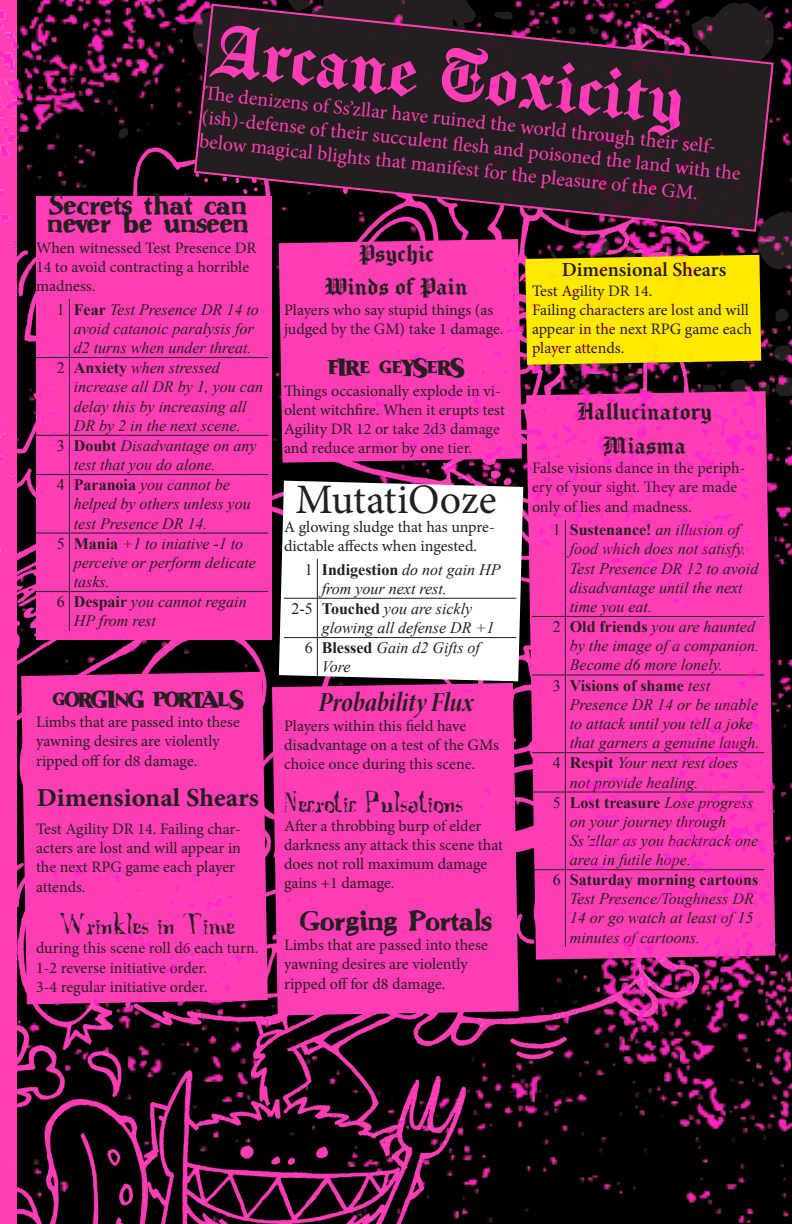
<style>
.page{position:relative;width:792px;height:1224px;background:#fff}
.page>*{position:absolute;margin:0;border:0;box-sizing:border-box;transform-origin:0 0}
.t1{font:1000px "RFX Splatz";color:#231f20}
.t2{font:84px "Chomsky";color:#ff3eb5}
.t3{font:42px "Minion Pro";color:#231f20}
.t4{font:28px "Country Gold";letter-spacing:-.005em;color:#231f20}
.t5{font:28px/33.6px "Chomsky";color:#231f20;text-align:center}
.t6{font:28px "A Fontwith Serifs Disordered";color:#231f20}
.t7{font:28px "Sanitarium BB";color:#231f20}
.t8{font:28px "Minion Pro Bold Cn It Disp";letter-spacing:-.005em;color:#231f20}
.t9{font:26px "Minion Pro Bold Capt";color:#231f20}
.t10{font:20px/24px "Minion Pro";color:#ff3eb5}
.t11{font:600 20px "Minion Pro";color:#231f20}
.t12{font:16px/19.2px "Minion Pro";color:#231f20}
.t13{font:italic 16px/19.2px "Times New Roman";color:#231f20}
.t14{font:16px "Times New Roman";color:#231f20}
.s1{font-weight:700;font-style:normal}
</style>
<div class="page">
<img style="left:0;top:0;width:792px;height:1224px">
<p class="t1" style="left:104px;top:-315px;width:828px">f</p>
<p class="t2" style="left:214px;top:0;width:479px;rotate:6deg">Arcane Toxicity</p>
<p class="t10" style="left:206px;top:81px;width:543px;rotate:6deg">Th e denizens of Ss’zllar have ruined the world through their self-(ish)-defense of their succulent fl esh and poisoned the land with the below magical blights that manifest for the pleasure of the GM.</p>
<p class="t4" style="left:49px;top:193px;width:199px">Secrets that can</p>
<p class="t4" style="left:47px;top:211px;width:203px">never be unseen</p>
<p class="t12" style="left:36px;top:238px;width:222px">When witnessed Test Presence DR<br>14 to avoid contracting a horrible madness.</p>
<p class="t14" style="left:57px;top:299px;width:9px">1</p>
<p class="t13" style="left:74px;top:299px;width:187px"><span class="s1">Fear</span> Test Presence DR 14 to avoid catanoic paralysis for d2 turns when under threat.</p>
<p class="t14" style="left:57px;top:357px;width:9px">2</p>
<p class="t13" style="left:74px;top:358px;width:191px"><span class="s1">Anxiety</span> when stressed increase all DR by 1, you can delay this by increasing all<br>DR by 2 in the next scene.</p>
<p class="t14" style="left:57px;top:435px;width:9px">3</p>
<p class="t13" style="left:74px;top:436px;width:184px"><span class="s1">Doubt</span> Disadvantage on any test that you do alone.</p>
<p class="t14" style="left:57px;top:474px;width:9px">4</p>
<p class="t13" style="left:74px;top:475px;width:178px"><span class="s1">Paranoia</span> you cannot be helped by others unless you test Presence DR 14.</p>
<p class="t14" style="left:57px;top:533px;width:9px">5</p>
<p class="t13" style="left:74px;top:533px;width:184px"><span class="s1">Mania</span> +1 to iniative -1 to perceive or perform delicate tasks.</p>
<p class="t14" style="left:57px;top:591px;width:9px">6</p>
<p class="t13" style="left:74px;top:592px;width:174px"><span class="s1">Despair</span> you cannot regain<br>HP from rest</p>
<p class="t5" style="left:324px;top:237px;width:145px">Psychic<br>Winds of Pain</p>
<p class="t12" style="left:284px;top:300px;width:221px">Players who say stupid things (as judged by the GM) take 1 damage.</p>
<p class="t7" style="left:328px;top:350px;width:137px">Fire Geysers</p>
<p class="t12" style="left:284px;top:381px;width:222px">Things occasionally explode in vi&shy;olent witchfire. When it erupts test<br>Agility DR 12 or take 2d3 damage and reduce armor by one tier.</p>
<p class="t3" style="left:295px;top:471px;width:203px">MutatiOoze</p>
<p class="t12" style="left:284px;top:517px;width:212px">A glowing sludge that has unpre&shy;dictable affects when ingested.</p>
<p class="t14" style="left:305px;top:558px;width:9px">1</p>
<p class="t13" style="left:322px;top:559px;width:180px"><span class="s1">Indigestion</span> do not gain HP from your next rest.</p>
<p class="t14" style="left:292px;top:598px;width:23px">2-5</p>
<p class="t13" style="left:322px;top:599px;width:174px"><span class="s1">Touched</span> you are sickly glowing all defense DR +1</p>
<p class="t14" style="left:305px;top:637px;width:9px">6</p>
<p class="t13" style="left:322px;top:638px;width:160px"><span class="s1">Blessed</span> Gain d2 Gifts of<br>Vore</p>
<p class="t8" style="left:318px;top:684px;width:157px">Probability Flux</p>
<p class="t12" style="left:284px;top:716px;width:217px">Players within this field have disadvantage on a test of the GMs choice once during this scene.</p>
<p class="t6" style="left:284px;top:786px;width:182px">Necrotic Pulsations</p>
<p class="t12" style="left:284px;top:816px;width:220px">After a throbbing burp of elder darkness any attack this scene that does not roll maximum damage gains +1 damage.</p>
<p class="t4" style="left:300px;top:908px;width:194px">Gorging Portals</p>
<p class="t12" style="left:284px;top:936px;width:205px">Limbs that are passed into these yawning desires are violently ripped off for d8 damage.</p>
<p class="t11" style="left:562px;top:256px;width:166px">Dimensional Shears</p>
<p class="t12" style="left:532px;top:281px;width:122px">Test Agility DR 14.</p>
<p class="t12" style="left:532px;top:300px;width:221px">Failing characters are lost and will appear in the next RPG game each player attends.</p>
<p class="t5" style="left:576px;top:396px;width:137px">Hallucinatory<br>Miasma</p>
<p class="t12" style="left:532px;top:459px;width:215px">False visions dance in the periph&shy;ery of your sight. They are made only of lies and madness.</p>
<p class="t14" style="left:553px;top:519px;width:9px">1</p>
<p class="t13" style="left:570px;top:520px;width:190px"><span class="s1">Sustenance!</span> an illusion of food which does not satisfy.<br>Test Presence DR 12 to avoid disadvantage until the next time you eat.</p>
<p class="t14" style="left:553px;top:616px;width:9px">2</p>
<p class="t13" style="left:570px;top:617px;width:191px"><span class="s1">Old friends</span> you are haunted by the image of a companion.<br>Become d6 more lonely.</p>
<p class="t14" style="left:553px;top:674px;width:9px">3</p>
<p class="t13" style="left:570px;top:675px;width:191px"><span class="s1">Visions of shame</span> test<br>Presence DR 14 or be unable to attack until you tell a joke that garners a genuine laugh.</p>
<p class="t14" style="left:553px;top:752px;width:9px">4</p>
<p class="t13" style="left:570px;top:753px;width:170px"><span class="s1">Respit</span> Your next rest does not provide healing.</p>
<p class="t14" style="left:553px;top:791px;width:9px">5</p>
<p class="t13" style="left:570px;top:792px;width:190px"><span class="s1">Lost treasure</span> Lose progress on your journey through<br>Ss’zllar as you backtrack one area in futile hope.</p>
<p class="t14" style="left:553px;top:869px;width:9px">6</p>
<p class="t13" style="left:570px;top:870px;width:190px"><span class="s1">Saturday morning cartoons<br></span>Test Presence/Toughness DR<br>14 or go watch at least of 15 minutes of cartoons.</p>
<p class="t7" style="left:53px;top:682px;width:191px">Gorging Portals</p>
<p class="t12" style="left:36px;top:713px;width:205px">Limbs that are passed into these yawning desires are violently ripped off for d8 damage.</p>
<p class="t9" style="left:37px;top:779px;width:224px">Dimensional Shears</p>
<p class="t12" style="left:36px;top:819px;width:207px">Test Agility DR 14. Failing char&shy;acters are lost and will appear in the next RPG game each player attends.</p>
<p class="t6" style="left:60px;top:909px;width:177px">Wrinkles in Time</p>
<p class="t12" style="left:36px;top:939px;width:224px">during this scene roll d6 each turn.<br>1-2 reverse initiative order.</p>
<p class="t12" style="left:36px;top:977px;width:173px">3-4 regular initiative order.</p>
</div>
